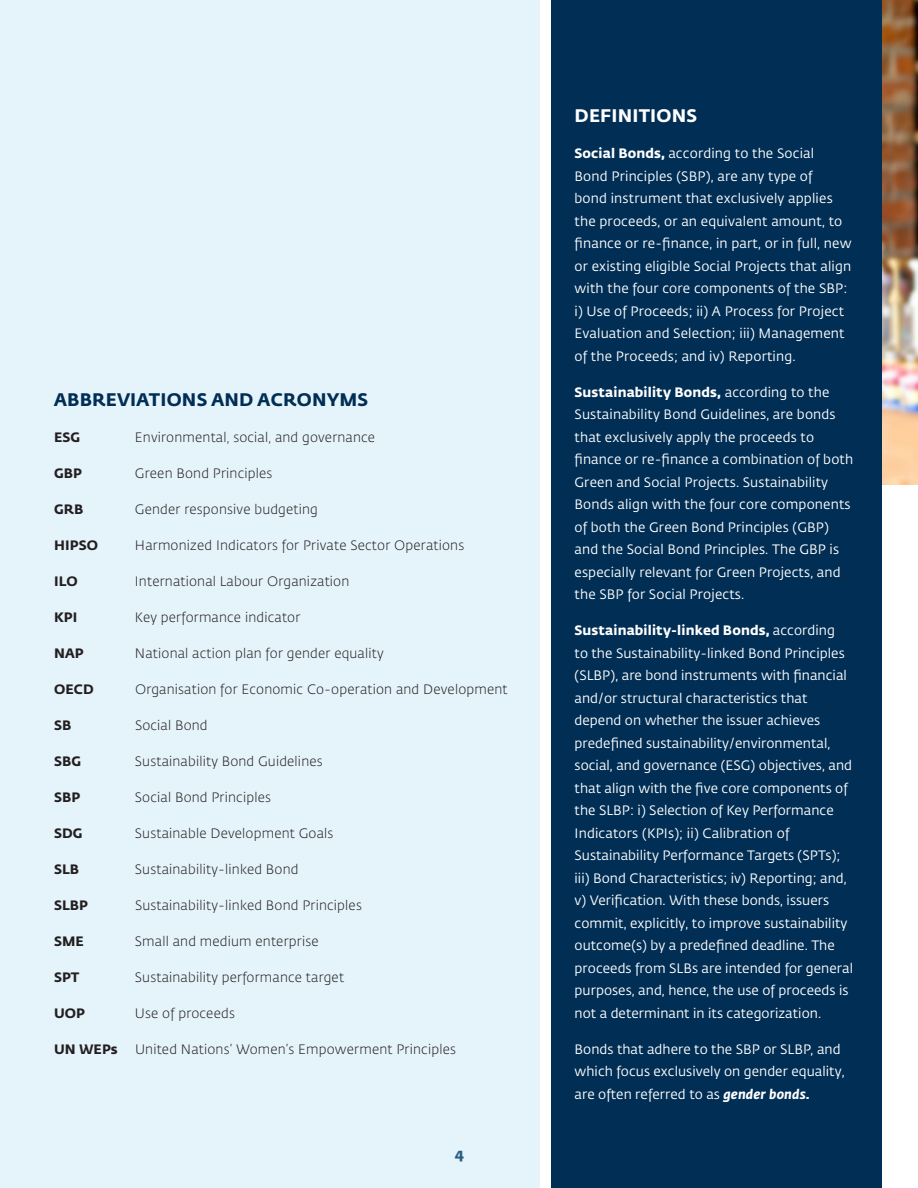
<style>
.page{position:relative;width:918px;height:1188px;background:#fff}
.page>*{position:absolute;margin:0;border:0;box-sizing:border-box;transform-origin:0 0}
.Body_Subhead{font:700 18px "Fedra Sans Std";letter-spacing:.01em;color:#002e54}
.Body_Subhead-2{font:700 18px "Fedra Sans Std";letter-spacing:.01em;color:#fff}
.t1{font:700 15px "Fedra Sans Std";color:#285d82}
.Body{font:13.5px/22.5px "Fedra Sans Std";letter-spacing:.005em;color:#fff}
.Body-2{font:300 13.5px "Fedra Sans Std";letter-spacing:.015em;color:#231f20}
.Body-3{font:700 13.5px "Fedra Sans Std";letter-spacing:.01em;color:#231f20}
.s1{font-weight:700}
.s2{font-weight:700;font-style:italic}
</style>
<div class="page">
<img style="left:881px;top:0;width:37px;height:485px">
<div style="left:0;top:0;width:540px;height:1188px;background:#e5f3fb"></div>
<div style="left:551px;top:0;width:330px;height:1188px;background:#002e54"></div>
<p class="Body_Subhead" style="left:54px;top:388px;width:316px">ABBREVIATIONS AND ACRONYMS</p>
<p class="Body-3" style="left:54px;top:428px;width:28px">ESG</p>
<p class="Body-2" style="left:135px;top:429px;width:242px">Environmental, social, and governance</p>
<p class="Body-3" style="left:54px;top:464px;width:29px">GBP</p>
<p class="Body-2" style="left:135px;top:465px;width:139px">Green Bond Principles</p>
<p class="Body-3" style="left:54px;top:500px;width:31px">GRB</p>
<p class="Body-2" style="left:135px;top:501px;width:184px">Gender responsive budgeting</p>
<p class="Body-3" style="left:54px;top:536px;width:45px">HIPSO</p>
<p class="Body-2" style="left:135px;top:537px;width:331px">Harmonized Indicators for Private Sector Operations</p>
<p class="Body-3" style="left:54px;top:572px;width:25px">ILO</p>
<p class="Body-2" style="left:135px;top:573px;width:216px">International Labour Organization</p>
<p class="Body-3" style="left:54px;top:608px;width:25px">KPI</p>
<p class="Body-2" style="left:135px;top:609px;width:167px">Key performance indicator</p>
<p class="Body-3" style="left:54px;top:644px;width:31px">NAP</p>
<p class="Body-2" style="left:135px;top:645px;width:250px">National action plan for gender equality</p>
<p class="Body-3" style="left:54px;top:680px;width:41px">OECD</p>
<p class="Body-2" style="left:135px;top:681px;width:374px">Organisation for Economic Co-operation and Development</p>
<p class="Body-3" style="left:54px;top:716px;width:19px">SB</p>
<p class="Body-2" style="left:135px;top:717px;width:74px">Social Bond</p>
<p class="Body-3" style="left:54px;top:752px;width:28px">SBG</p>
<p class="Body-2" style="left:135px;top:753px;width:189px">Sustainability Bond Guidelines</p>
<p class="Body-3" style="left:54px;top:788px;width:28px">SBP</p>
<p class="Body-2" style="left:135px;top:789px;width:137px">Social Bond Principles</p>
<p class="Body-3" style="left:54px;top:824px;width:30px">SDG</p>
<p class="Body-2" style="left:135px;top:825px;width:200px">Sustainable Development Goals</p>
<p class="Body-3" style="left:54px;top:860px;width:27px">SLB</p>
<p class="Body-2" style="left:135px;top:861px;width:165px">Sustainability-linked Bond</p>
<p class="Body-3" style="left:54px;top:896px;width:36px">SLBP</p>
<p class="Body-2" style="left:135px;top:897px;width:228px">Sustainability-linked Bond Principles</p>
<p class="Body-3" style="left:54px;top:932px;width:31px">SME</p>
<p class="Body-2" style="left:135px;top:933px;width:185px">Small and medium enterprise</p>
<p class="Body-3" style="left:54px;top:968px;width:27px">SPT</p>
<p class="Body-2" style="left:135px;top:969px;width:211px">Sustainability performance target</p>
<p class="Body-3" style="left:54px;top:1004px;width:33px">UOP</p>
<p class="Body-2" style="left:135px;top:1005px;width:101px">Use of proceeds</p>
<p class="Body-3" style="left:54px;top:1040px;width:65px">UN WEPs</p>
<p class="Body-2" style="left:135px;top:1041px;width:322px">United Nations’ Women’s Empowerment Principles</p>
<p class="t1" style="left:455px;top:1144px;width:11px">4</p>
<p class="Body_Subhead-2" style="left:575px;top:104px;width:124px">DEFINITIONS</p>
<p class="Body" style="left:575px;top:142px;width:278px"><span class="s1">Social Bonds,</span> according to the Social<br>Bond Principles (SBP), are any type of<br>bond instrument that exclusively applies the proceeds, or an equivalent amount, to finance or re-finance, in part, or in full, new or existing eligible Social Projects that align with the four core components of the SBP: i) Use of Proceeds; ii) A Process for Project Evaluation and Selection; iii) Management of the Proceeds; and iv) Reporting.</p>
<p class="Body" style="left:575px;top:381px;width:280px"><span class="s1">Sustainability Bonds,</span> according to the Sustainability Bond Guidelines, are bonds that exclusively apply the proceeds to finance or re-finance a combination of both Green and Social Projects. Sustainability Bonds align with the four core components of both the Green Bond Principles (GBP) and the Social Bond Principles. The GBP is especially relevant for Green Projects, and the SBP for Social Projects.</p>
<p class="Body" style="left:575px;top:619px;width:280px"><span class="s1">Sustainability-linked Bonds,</span> according<br>to the Sustainability-linked Bond Principles (SLBP), are bond instruments with financial and/or structural characteristics that depend on whether the issuer achieves predefined sustainability/environmental, social, and governance (ESG) objectives, and that align with the five core components of the SLBP: i) Selection of Key Performance Indicators (KPIs); ii) Calibration of Sustainability Performance Targets (SPTs); iii) Bond Characteristics; iv) Reporting; and, v) Verification. With these bonds, issuers commit, explicitly, to improve sustainability outcome(s) by a predefined deadline. The proceeds from SLBs are intended for general purposes, and, hence, the use of proceeds is not a determinant in its categorization.</p>
<p class="Body" style="left:575px;top:1038px;width:272px">Bonds that adhere to the SBP or SLBP, and which focus exclusively on gender equality, are often referred to as <span class="s2">gender bonds.</span></p>
</div>
